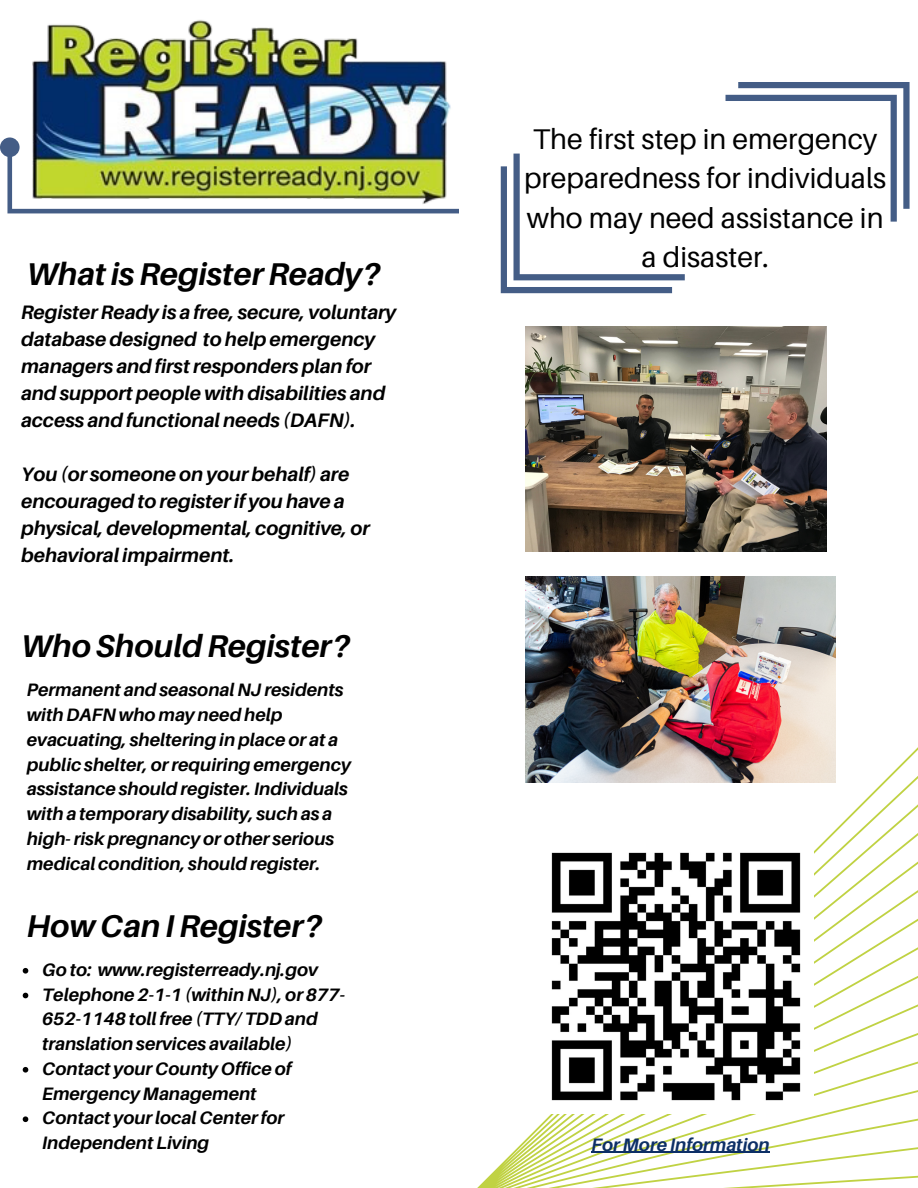
<style>
.page{position:relative;width:918px;height:1188px;background:#fff}
.page>*{position:absolute;margin:0;border:0;box-sizing:border-box;transform-origin:0 0}
.t1{font:italic 700 31.5px "Aileron";color:#000}
.t2{font:28.5px/39.3px "Aileron";color:#000;text-align:center}
.t3{font:italic 700 19.5px/27px "Aileron";color:#000}
.t4{font:italic 700 18px/24.8px "Aileron";color:#000}
.t5{font:italic 700 18px "Aileron";color:#0d2f66}
</style>
<div class="page">
<img style="left:0;top:20px;width:459px;height:194px">
<svg style="left:477px;top:747px;width:441px;height:441px"></svg>
<div style="left:0;top:137px;width:20px;height:20px;background:#445d86;border-radius:50%"></div>
<img style="left:7px;top:147px;width:452px;height:66px">
<svg style="left:726px;top:82px;width:184px;height:140px"></svg>
<svg style="left:501px;top:154px;width:184px;height:139px"></svg>
<img style="left:526px;top:326px;width:300px;height:225px">
<img style="left:526px;top:576px;width:309px;height:206px">
<hr style="left:592px;top:1152px;width:178px;height:1px;background:#0d2f66">
<img style="left:539px;top:839px;width:274px;height:275px">
<svg style="left:23px;top:968px;width:5px;height:6px"></svg>
<svg style="left:23px;top:993px;width:5px;height:5px"></svg>
<svg style="left:23px;top:1067px;width:5px;height:6px"></svg>
<svg style="left:23px;top:1116px;width:5px;height:6px"></svg>
<h3 class="t1" style="left:27px;top:255px;width:356px">What is Register Ready?</h3>
<h3 class="t3" style="left:21px;top:298px;width:377px">Register Ready is a free, secure, voluntary database designed to help emergency managers and first responders plan for and support people with disabilities and access and functional needs (DAFN).</h3>
<h1 class="t3" style="left:21px;top:460px;width:350px">You (or someone on your behalf) are encouraged to register if you have a physical, developmental, cognitive, or behavioral impairment.</h1>
<h3 class="t1" style="left:21px;top:627px;width:331px">Who Should Register?</h3>
<p class="t4" style="left:27px;top:677px;width:326px">Permanent and seasonal NJ residents with DAFN who may need help evacuating, sheltering in place or at a public shelter, or requiring emergency assistance should register. Individuals with a temporary disability, such as a high- risk pregnancy or other serious medical condition, should register.</p>
<h1 class="t1" style="left:27px;top:906px;width:297px">How Can I Register?</h1>
<p class="t4" style="left:42px;top:957px;width:277px">Go to: www.registerready.nj.gov</p>
<p class="t4" style="left:42px;top:982px;width:305px">Telephone 2-1-1 (within NJ), or 877-<br>652-1148 toll free (TTY/ TDD and translation services available)</p>
<p class="t4" style="left:42px;top:1056px;width:251px">Contact your County Office of<br>Emergency Management</p>
<p class="t4" style="left:42px;top:1105px;width:244px">Contact your local Center for<br>Independent Living</p>
<p class="t2" style="left:524px;top:119px;width:363px">The first step in emergency preparedness for individuals who may need assistance in a disaster.</p>
<h2 class="t5" style="left:592px;top:1133px;width:180px">For More Information</h2>
</div>
